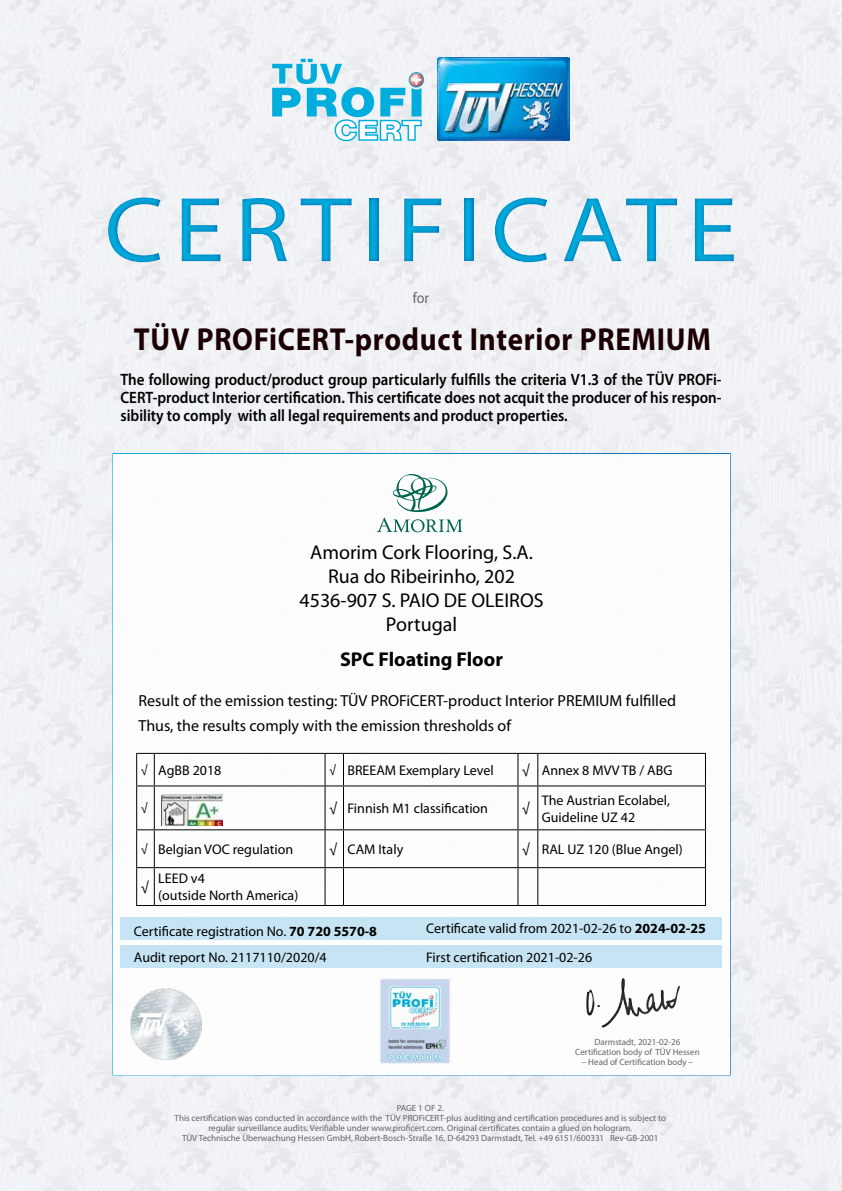
<style>
.page{position:relative;width:842px;height:1191px;background:#fff}
.page>*{position:absolute;margin:0;border:0;box-sizing:border-box;transform-origin:0 0}
.t1{font:93px "Myriad Pro";letter-spacing:.1em;color:#00addc;scale:1.1 1}
.t2{font:700 31.9px "Myriad Pro";letter-spacing:.025em;color:#1a0002;scale:.91 1}
.t3{font:20px/24px "Myriad Pro";color:#000;text-align:center}
.t4{font:700 20px "Myriad Pro";color:#000}
.t5{font:600 16.5px/18px "Myriad Pro";color:#000;text-align:justify;scale:.91 1}
.t6{font:16px/24.9px "Myriad Pro";color:#000}
.t7{font:15.4px "Myriad Pro";color:#636466;scale:.91 1}
.t8{font:14px/16.8px "Myriad Pro";color:#000}
.t9{font:12px "Myriad Pro";color:#000}
.t10{font:9px/10px "Myriad Pro";color:#636466;text-align:center}
.s1{font-size:12px}
.s2{font-weight:700}
</style>
<div class="page">
<img style="left:0;top:0;width:842px;height:1191px">
<img style="left:437px;top:57px;width:132px;height:83px">
<svg style="left:272px;top:59px;width:152px;height:82px"></svg>
<div style="left:112px;top:453px;width:619px;height:622px;background:#fff;border:2px solid #fff"></div>
<div style="left:120px;top:945px;width:602px;height:23px;background:#c0e2f3"></div>
<div style="left:121px;top:917px;width:601px;height:22px;background:#c0e2f3"></div>
<img style="left:749px;top:906px;width:78px;height:54px">
<img style="left:736px;top:795px;width:97px;height:40px">
<img style="left:737px;top:681px;width:95px;height:34px">
<img style="left:738px;top:576px;width:93px;height:35px">
<img style="left:737px;top:479px;width:91px;height:36px">
<img style="left:735px;top:1005px;width:99px;height:53px">
<img style="left:586px;top:978px;width:94px;height:50px">
<div style="left:0;top:172px;width:842px;height:114px;background:#006bb6;opacity:.75"></div>
<img style="left:380px;top:978px;width:70px;height:85px">
<img style="left:130px;top:988px;width:71px;height:71px">
<svg style="left:136px;top:753px;width:18px;height:1px"></svg>
<hr style="left:136px;top:754px;width:1px;height:31px;background:#000">
<hr style="left:154px;top:753px;width:171px;height:1px;background:#000">
<hr style="left:154px;top:754px;width:1px;height:31px;background:#000">
<svg style="left:325px;top:753px;width:18px;height:1px"></svg>
<hr style="left:325px;top:754px;width:1px;height:31px;background:#000">
<hr style="left:343px;top:753px;width:175px;height:1px;background:#000">
<hr style="left:343px;top:754px;width:1px;height:31px;background:#000">
<svg style="left:518px;top:753px;width:20px;height:1px"></svg>
<hr style="left:517px;top:754px;width:1px;height:31px;background:#000">
<hr style="left:538px;top:753px;width:168px;height:1px;background:#000">
<hr style="left:537px;top:754px;width:1px;height:31px;background:#000">
<hr style="left:705px;top:754px;width:1px;height:31px;background:#000">
<svg style="left:136px;top:785px;width:18px;height:1px"></svg>
<hr style="left:136px;top:786px;width:1px;height:43px;background:#000">
<hr style="left:154px;top:785px;width:171px;height:1px;background:#000">
<hr style="left:154px;top:786px;width:1px;height:43px;background:#000">
<svg style="left:325px;top:785px;width:18px;height:1px"></svg>
<hr style="left:325px;top:786px;width:1px;height:43px;background:#000">
<hr style="left:343px;top:785px;width:175px;height:1px;background:#000">
<hr style="left:343px;top:786px;width:1px;height:43px;background:#000">
<svg style="left:518px;top:785px;width:20px;height:1px"></svg>
<hr style="left:517px;top:786px;width:1px;height:43px;background:#000">
<hr style="left:538px;top:785px;width:168px;height:1px;background:#000">
<hr style="left:537px;top:786px;width:1px;height:43px;background:#000">
<hr style="left:705px;top:786px;width:1px;height:43px;background:#000">
<svg style="left:136px;top:829px;width:18px;height:1px"></svg>
<hr style="left:136px;top:830px;width:1px;height:37px;background:#000">
<hr style="left:154px;top:829px;width:171px;height:1px;background:#000">
<hr style="left:154px;top:830px;width:1px;height:37px;background:#000">
<svg style="left:325px;top:829px;width:18px;height:1px"></svg>
<hr style="left:325px;top:830px;width:1px;height:37px;background:#000">
<hr style="left:343px;top:829px;width:175px;height:1px;background:#000">
<hr style="left:343px;top:830px;width:1px;height:37px;background:#000">
<svg style="left:518px;top:829px;width:20px;height:1px"></svg>
<hr style="left:517px;top:830px;width:1px;height:37px;background:#000">
<hr style="left:538px;top:829px;width:168px;height:1px;background:#000">
<hr style="left:537px;top:830px;width:1px;height:37px;background:#000">
<hr style="left:705px;top:830px;width:1px;height:37px;background:#000">
<svg style="left:136px;top:867px;width:18px;height:1px"></svg>
<hr style="left:136px;top:868px;width:1px;height:37px;background:#000">
<hr style="left:154px;top:867px;width:171px;height:1px;background:#000">
<hr style="left:154px;top:868px;width:1px;height:37px;background:#000">
<svg style="left:325px;top:867px;width:18px;height:1px"></svg>
<hr style="left:325px;top:868px;width:1px;height:37px;background:#000">
<hr style="left:343px;top:867px;width:175px;height:1px;background:#000">
<hr style="left:343px;top:868px;width:1px;height:37px;background:#000">
<svg style="left:518px;top:867px;width:20px;height:1px"></svg>
<hr style="left:517px;top:868px;width:1px;height:37px;background:#000">
<hr style="left:538px;top:867px;width:168px;height:1px;background:#000">
<hr style="left:537px;top:868px;width:1px;height:37px;background:#000">
<hr style="left:705px;top:868px;width:1px;height:37px;background:#000">
<svg style="left:136px;top:905px;width:18px;height:1px"></svg>
<hr style="left:154px;top:905px;width:171px;height:1px;background:#000">
<svg style="left:325px;top:905px;width:18px;height:1px"></svg>
<hr style="left:343px;top:905px;width:175px;height:1px;background:#000">
<svg style="left:518px;top:905px;width:20px;height:1px"></svg>
<hr style="left:538px;top:905px;width:168px;height:1px;background:#000">
<img style="left:162px;top:794px;width:60px;height:31px">
<svg style="left:377px;top:474px;width:85px;height:58px"></svg>
<h1 class="t1" style="left:104px;top:173px;width:577px">CERTIFICATE</h1>
<h3 class="t7" style="left:413px;top:289px;width:19px">for</h3>
<h2 class="t2" style="left:134px;top:319px;width:636px">TÜV PROFiCERT-product Interior PREMIUM</h2>
<p class="t5" style="left:120px;top:370px;width:662px">The following product/product group particularly fulfills the criteria V1.3 of the TÜV PROFi-CERT-product Interior certification. This certificate does not acquit the producer of his respon&shy;sibility to comply with all legal requirements and product properties.</p>
<h3 class="t3" style="left:299px;top:540px;width:246px">Amorim Cork Flooring, S.A.<br>Rua do Ribeirinho, 202<br>4536-907 S. PAIO DE OLEIROS<br>Portugal</h3>
<h3 class="t4" style="left:340px;top:646px;width:164px">SPC Floating Floor</h3>
<h3 class="t6" style="left:139px;top:688px;width:539px">Result of the emission testing: TÜV PROFiCERT-product Interior PREMIUM fulfilled<br>Thus, the results comply with the emission thresholds of</h3>
<h3 class="t8" style="left:141px;top:761px;width:82px"><span class="s1">√</span> AgBB 2018</h3>
<h3 class="t8" style="left:329px;top:761px;width:166px"><span class="s1">√</span> BREEAM Exemplary Level</h3>
<h3 class="t8" style="left:522px;top:761px;width:152px">√ Annex 8 MVV TB / ABG</h3>
<h3 class="t9" style="left:141px;top:801px;width:8px">√</h3>
<h3 class="t8" style="left:329px;top:800px;width:160px">√ Finnish M1 classification</h3>
<h3 class="t8" style="left:522px;top:800px;width:9px">√</h3>
<h3 class="t8" style="left:542px;top:791px;width:130px">The Austrian Ecolabel,<br>Guideline UZ 42</h3>
<h3 class="t8" style="left:141px;top:840px;width:154px"><span class="s1">√</span> Belgian VOC regulation</h3>
<h3 class="t8" style="left:329px;top:840px;width:76px">√ CAM Italy</h3>
<h3 class="t8" style="left:522px;top:840px;width:162px">√ RAL UZ 120 (Blue Angel)</h3>
<h3 class="t8" style="left:141px;top:878px;width:9px">√</h3>
<h3 class="t8" style="left:158px;top:870px;width:142px">LEED v4<br>(outside North America)</h3>
<h3 class="t8" style="left:134px;top:917px;width:245px;line-height:26px">Certificate registration No. <span class="s2">70 720 5570-8<br></span>Audit report No. 2117110/2020/4</h3>
<h3 class="t8" style="left:426px;top:919px;width:281px">Certificate valid from 2021-02-26 to <span class="s2">2024-02-25</span></h3>
<h3 class="t8" style="left:426px;top:948px;width:168px">First certification 2021-02-26</h3>
<p class="t10" style="left:575px;top:1037px;width:126px">Darmstadt, 2021-02-26<br>Certification body of TÜV Hessen</p>
<p class="t10" style="left:582px;top:1057px;width:113px">– Head of Certification body –</p>
<p class="t10" style="left:175px;top:1103px;width:493px">PAGE 1 OF 2.<br>This certification was conducted in accordance with the TÜV PROFiCERT-plus auditing and certification procedures and is subject to regular surveillance audits. Verifiable under www.proficert.com. Original certificates contain a glued on hologram.<br>TÜV Technische Überwachung Hessen GmbH, Robert-Bosch-Straße 16, D-64293 Darmstadt, Tel. +49 6151/600331 Rev-GB-2001</p>
</div>
